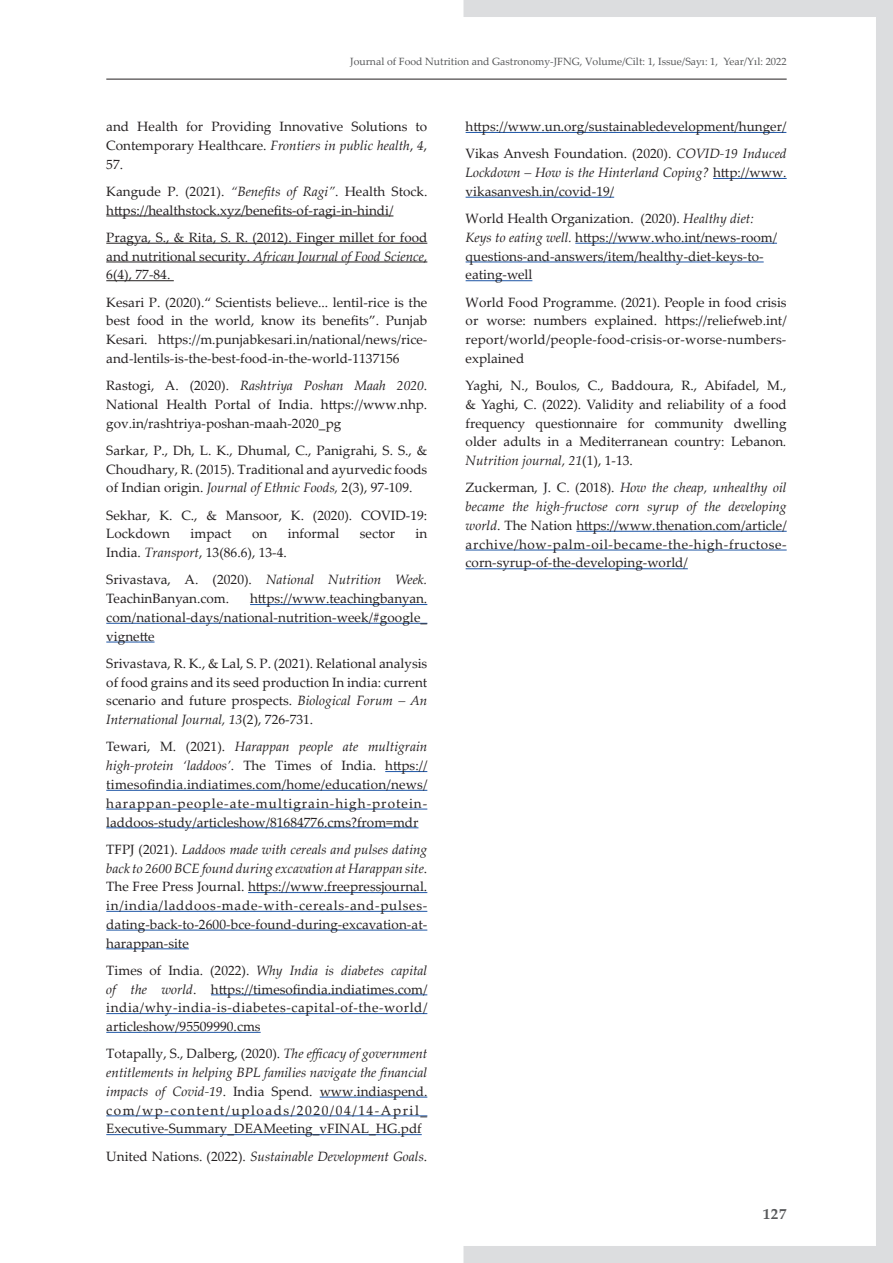
<style>
.page{position:relative;width:893px;height:1263px;background:#fff}
.page>*{position:absolute;margin:0;border:0;box-sizing:border-box;transform-origin:0 0}
.t1{font:700 15px "Palatino Linotype";color:#57585a}
.t2{font:13.5px/18.8px "Palatino Linotype";color:#231f20;text-align:justify}
.t3{font:italic 13.5px "Palatino Linotype";color:#231f20}
.t4{font:10.5px "Palatino Linotype";color:#57585a}
.s1{font-style:italic}
.s2{font-style:normal}
</style>
<div class="page">
<svg style="left:463px;top:0;width:430px;height:1263px"></svg>
<hr style="left:106px;top:79px;width:681px;height:1px;background:#231f20">
<hr style="left:106px;top:216px;width:287px;height:1px;background:#231f20">
<hr style="left:106px;top:243px;width:321px;height:1px;background:#231f20">
<hr style="left:106px;top:262px;width:321px;height:1px;background:#231f20">
<hr style="left:106px;top:280px;width:68px;height:1px;background:#231f20">
<hr style="left:250px;top:604px;width:177px;height:1px;background:#1e56a6">
<hr style="left:106px;top:623px;width:321px;height:1px;background:#1e56a6">
<hr style="left:106px;top:642px;width:49px;height:1px;background:#1e56a6">
<hr style="left:385px;top:771px;width:42px;height:1px;background:#1e56a6">
<hr style="left:106px;top:790px;width:321px;height:1px;background:#1e56a6">
<hr style="left:106px;top:809px;width:321px;height:1px;background:#1e56a6">
<hr style="left:106px;top:827px;width:312px;height:1px;background:#1e56a6">
<hr style="left:248px;top:892px;width:179px;height:1px;background:#1e56a6">
<hr style="left:106px;top:911px;width:321px;height:1px;background:#1e56a6">
<hr style="left:106px;top:930px;width:321px;height:1px;background:#1e56a6">
<hr style="left:106px;top:948px;width:83px;height:1px;background:#1e56a6">
<hr style="left:211px;top:994px;width:216px;height:1px;background:#1e56a6">
<hr style="left:106px;top:1013px;width:321px;height:1px;background:#1e56a6">
<hr style="left:106px;top:1032px;width:155px;height:1px;background:#1e56a6">
<hr style="left:320px;top:1097px;width:107px;height:1px;background:#1e56a6">
<hr style="left:106px;top:1115px;width:321px;height:1px;background:#1e56a6">
<hr style="left:106px;top:1134px;width:316px;height:1px;background:#1e56a6">
<hr style="left:466px;top:132px;width:320px;height:1px;background:#1e56a6">
<hr style="left:713px;top:178px;width:74px;height:1px;background:#1e56a6">
<hr style="left:466px;top:197px;width:148px;height:1px;background:#1e56a6">
<hr style="left:575px;top:243px;width:202px;height:1px;background:#1e56a6">
<hr style="left:466px;top:262px;width:298px;height:1px;background:#1e56a6">
<hr style="left:466px;top:280px;width:66px;height:1px;background:#1e56a6">
<hr style="left:576px;top:531px;width:211px;height:1px;background:#1e56a6">
<hr style="left:466px;top:550px;width:321px;height:1px;background:#1e56a6">
<hr style="left:466px;top:568px;width:222px;height:1px;background:#1e56a6">
<p class="t4" style="left:350px;top:54px;width:438px">Journal of Food Nutrition and Gastronomy-JFNG, Volume/Cilt: 1, Issue/Sayı: 1, Year/Yıl: 2022</p>
<p class="t2" style="left:106px;top:117px;width:323px">and Health for Providing Innovative Solutions to Contemporary Healthcare. <span class="s1">Frontiers in public health</span>, <span class="s1">4</span>, 57.</p>
<p class="t2" style="left:106px;top:181px;width:323px">Kangude P. (2021). <span class="s1">“Benefits of Ragi”</span>. Health Stock. https://healthstock.xyz/benefits-of-ragi-in-hindi/</p>
<p class="t2" style="left:106px;top:227px;width:323px">Pragya, S., &amp; Rita, S. R. (2012). Finger millet for food and nutritional security. <span class="s1">African Journal of Food Science, </span>6(4), 77-84.</p>
<p class="t2" style="left:106px;top:292px;width:323px">Kesari P. (2020).“ Scientists believe... lentil-rice is the best food in the world, know its benefits”. Punjab Kesari. https://m.punjabkesari.in/national/news/rice&shy;and-lentils-is-the-best-food-in-the-world-1137156</p>
<p class="t2" style="left:106px;top:376px;width:323px">Rastogi, A. (2020). <span class="s1">Rashtriya Poshan Maah 2020</span>.<br>National Health Portal of India. https://www.nhp. gov.in/rashtriya-poshan-maah-2020_pg</p>
<p class="t2" style="left:106px;top:440px;width:323px">Sarkar, P., Dh, L. K., Dhumal, C., Panigrahi, S. S., &amp; Choudhary, R. (2015). Traditional and ayurvedic foods of Indian origin. <span class="s1">Journal of Ethnic Foods,</span> 2(3), 97-109.</p>
<p class="t2" style="left:106px;top:505px;width:323px">Sekhar, K. C., &amp; Mansoor, K. (2020). COVID-19:<br>Lockdown</p>
<p class="t2" style="left:191px;top:524px;width:43px">impact</p>
<p class="t2" style="left:252px;top:524px;width:17px">on</p>
<p class="t2" style="left:288px;top:524px;width:53px">informal</p>
<p class="t2" style="left:360px;top:524px;width:37px">sector</p>
<p class="t2" style="left:416px;top:524px;width:13px">in</p>
<p class="t2" style="left:106px;top:538px;width:323px;line-height:27.3px">India. <span class="s1">Transport</span>, 13(86.6), 13-4.<br>Srivastava, A. (2020). <span class="s1">National Nutrition Week.</span></p>
<p class="t2" style="left:106px;top:589px;width:124px">TeachinBanyan.com.</p>
<p class="t2" style="left:106px;top:589px;width:323px;text-indent:144px">https://www.teachingbanyan. com/national-days/national-nutrition-week/#google_ vignette</p>
<p class="t2" style="left:106px;top:653px;width:323px">Srivastava, R. K., &amp; Lal, S. P. (2021). Relational analysis of food grains and its seed production In india: current scenario and future prospects. <span class="s1">Biological Forum – An International Journal, 13</span>(2), 726-731.</p>
<p class="t2" style="left:106px;top:737px;width:323px">Tewari, M. (2021). <span class="s1">Harappan people ate multigrain high-protein ‘laddoos’</span>. The Times of India. https:// timesofindia.indiatimes.com/home/education/news/ harappan-people-ate-multigrain-high-protein&shy;laddoos-study/articleshow/81684776.cms?from=mdr</p>
<p class="t2" style="left:106px;top:839px;width:323px">TFPJ (2021). <span class="s1">Laddoos made with cereals and pulses dating back to 2600 BCE found during excavation at Harappan site</span>.<br>The Free Press Journal. https://www.freepressjournal. in/india/laddoos-made-with-cereals-and-pulses&shy;dating-back-to-2600-bce-found-during-excavation-at&shy;harappan-site</p>
<p class="t2" style="left:106px;top:960px;width:323px">Times of India. (2022). <span class="s1">Why India is diabetes capital of the world</span>. https://timesofindia.indiatimes.com/ india/why-india-is-diabetes-capital-of-the-world/ articleshow/95509990.cms</p>
<p class="t2" style="left:106px;top:1044px;width:323px">Totapally, S., Dalberg, (2020). <span class="s1">The efficacy of government entitlements in helping BPL families navigate the financial impacts of Covid-19</span>. India Spend. www.indiaspend. com/wp-content/uploads/2020/04/14-April_ Executive-Summary_DEAMeeting_vFINAL_HG.pdf</p>
<p class="t3" style="left:106px;top:1146px;width:323px"><span class="s2">United Nations. (2022).</span> Sustainable Development Goals<span class="s2">.</span></p>
<p class="t2" style="left:466px;top:112px;width:323px;line-height:27.3px">https://www.un.org/sustainabledevelopment/hunger/<br>Vikas Anvesh Foundation. (2020). <span class="s1">COVID-19 Induced</span></p>
<p class="t2" style="left:466px;top:163px;width:323px"><span class="s1">Lockdown – How is the Hinterland Coping?</span> http://www. vikasanvesh.in/covid-19/</p>
<p class="t2" style="left:466px;top:209px;width:313px;text-align:left">World Health Organization. (2020). <span class="s1">Healthy diet:<br>Keys to eating well.</span> https://www.who.int/news-room/ questions-and-answers/item/healthy-diet-keys-to&shy;eating-well</p>
<p class="t2" style="left:466px;top:292px;width:323px">World Food Programme. (2021). People in food crisis or worse: numbers explained. https://reliefweb.int/ report/world/people-food-crisis-or-worse-numbers&shy;explained</p>
<p class="t2" style="left:466px;top:376px;width:323px">Yaghi, N., Boulos, C., Baddoura, R., Abifadel, M., &amp; Yaghi, C. (2022). Validity and reliability of a food frequency questionnaire for community dwelling older adults in a Mediterranean country: Lebanon<span class="s1">.<br>Nutrition journal, 21</span>(1), 1-13.</p>
<p class="t2" style="left:466px;top:478px;width:323px">Zuckerman, J. C. (2018). <span class="s1">How the cheap, unhealthy oil became the high-fructose corn syrup of the developing world</span>. The Nation https://www.thenation.com/article/ archive/how-palm-oil-became-the-high-fructose&shy;corn-syrup-of-the-developing-world/</p>
<p class="t1" style="left:763px;top:1203px;width:25px">127</p>
</div>
